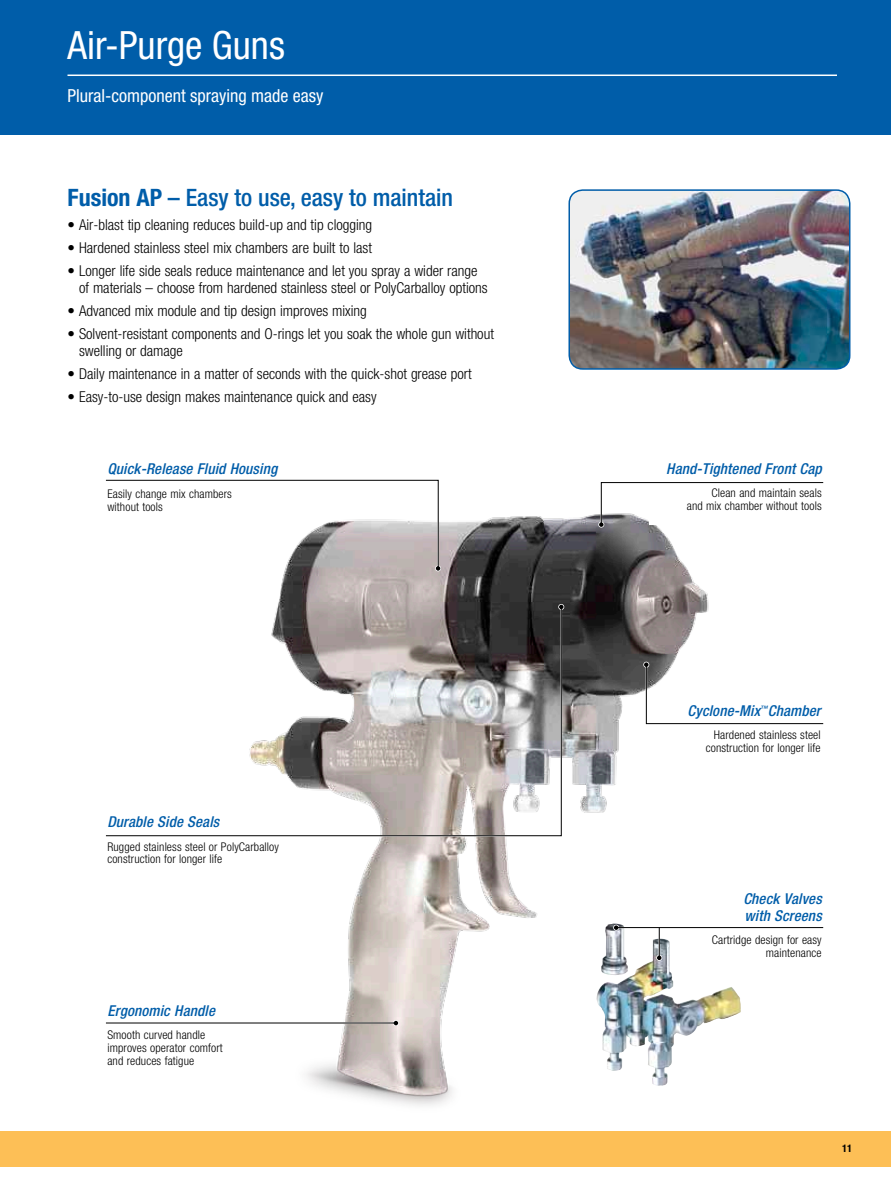
<style>
.page{position:relative;width:891px;height:1188px;background:#fff}
.page>*{position:absolute;margin:0;border:0;box-sizing:border-box;transform-origin:0 0}
.t1{font:condensed 39px "Helvetica Neue LT Std";color:#fff}
.t2{font:500 condensed 24px "Helvetica Neue LT Std";color:#005da9}
.t3{font:condensed 18px "Helvetica Neue LT Std";color:#fff}
.t4{font:300 condensed 15px/16.5px "Helvetica Neue LT Std";color:#000}
.t5{font:italic 500 condensed 15px/16.5px "Helvetica Neue LT Std";letter-spacing:.01em;color:#005da9}
.t6{font:300 condensed 12px/12.8px "Helvetica Neue LT Std";letter-spacing:.01em;color:#000}
.t7{font:700 condensed 10.5px "Helvetica Neue LT Std";color:#000}
.s1{font-weight:700}
</style>
<div class="page">
<div style="left:0;top:1131px;width:891px;height:36px;background:#fdbf56"></div>
<div style="left:0;top:0;width:891px;height:135px;background:#005da9"></div>
<hr style="left:68px;top:75px;width:769px;height:1px;background:#fff">
<img style="left:569px;top:191px;width:279px;height:178px">
<div style="left:569px;top:189px;width:282px;height:181px;border:2px solid #005da9;border-radius:14px"></div>
<img style="left:278px;top:514px;width:431px;height:592px">
<img style="left:594px;top:924px;width:147px;height:162px">
<hr style="left:106px;top:1022px;width:290px;height:2px;background:#fff">
<svg style="left:105px;top:479px;width:336px;height:92px"></svg>
<svg style="left:598px;top:482px;width:226px;height:46px"></svg>
<svg style="left:558px;top:604px;width:6px;height:6px"></svg>
<svg style="left:106px;top:606px;width:456px;height:230px"></svg>
<svg style="left:643px;top:662px;width:181px;height:63px"></svg>
<svg style="left:393px;top:1020px;width:6px;height:6px"></svg>
<hr style="left:106px;top:1023px;width:290px;height:1px;background:#000">
<svg style="left:656px;top:928px;width:6px;height:33px"></svg>
<hr style="left:659px;top:928px;width:1px;height:30px;background:#000">
<svg style="left:613px;top:925px;width:6px;height:6px"></svg>
<hr style="left:614px;top:927px;width:209px;height:1px;background:#000">
<h1 class="t1" style="left:68px;top:23px;width:219px">Air-Purge Guns</h1>
<p class="t3" style="left:68px;top:89px;width:257px">Plural-component spraying made easy</p>
<h2 class="t2" style="left:68px;top:189px;width:387px"><span class="s1">Fusion AP</span> – Easy to use, easy to maintain</h2>
<p class="t4" style="left:68px;top:216px;width:306px">• Air-blast tip cleaning reduces build-up and tip clogging</p>
<p class="t4" style="left:68px;top:239px;width:306px">• Hardened stainless steel mix chambers are built to last</p>
<p class="t4" style="left:79px;top:263px;width:410px;text-indent:-11px">• Longer life side seals reduce maintenance and let you spray a wider range of materials – choose from hardened stainless steel or PolyCarballoy options</p>
<p class="t4" style="left:68px;top:302px;width:301px">• Advanced mix module and tip design improves mixing</p>
<p class="t4" style="left:79px;top:326px;width:416px;text-indent:-11px">• Solvent-resistant components and O-rings let you soak the whole gun without swelling or damage</p>
<p class="t4" style="left:68px;top:365px;width:406px">• Daily maintenance in a matter of seconds with the quick-shot grease port</p>
<p class="t4" style="left:68px;top:389px;width:310px">• Easy-to-use design makes maintenance quick and easy</p>
<p class="t5" style="left:107px;top:462px;width:171px">Quick-Release Fluid Housing</p>
<p class="t6" style="left:107px;top:488px;width:126px">Easily change mix chambers without tools</p>
<p class="t5" style="left:107px;top:815px;width:113px">Durable Side Seals</p>
<p class="t6" style="left:107px;top:841px;width:173px">Rugged stainless steel or PolyCarballoy construction for longer life</p>
<p class="t5" style="left:107px;top:1003px;width:109px">Ergonomic Handle</p>
<p class="t6" style="left:107px;top:1028px;width:117px">Smooth curved handle improves operator comfort and reduces fatigue</p>
<p class="t5" style="left:666px;top:461px;width:157px">Hand-Tightened Front Cap</p>
<p class="t6" style="left:687px;top:487px;width:136px;text-align:right">Clean and maintain seals<br>and mix chamber without tools</p>
<p class="t5" style="left:688px;top:703px;width:135px">Cyclone-Mix<sup>™</sup>Chamber</p>
<p class="t6" style="left:706px;top:729px;width:116px;text-align:right">Hardened stainless steel construction for longer life</p>
<p class="t5" style="left:743px;top:892px;width:80px">Check Valves with Screens</p>
<p class="t6" style="left:712px;top:934px;width:111px;text-align:right">Cartridge design for easy maintenance</p>
<p class="t7" style="left:842px;top:1144px;width:12px">11</p>
</div>
